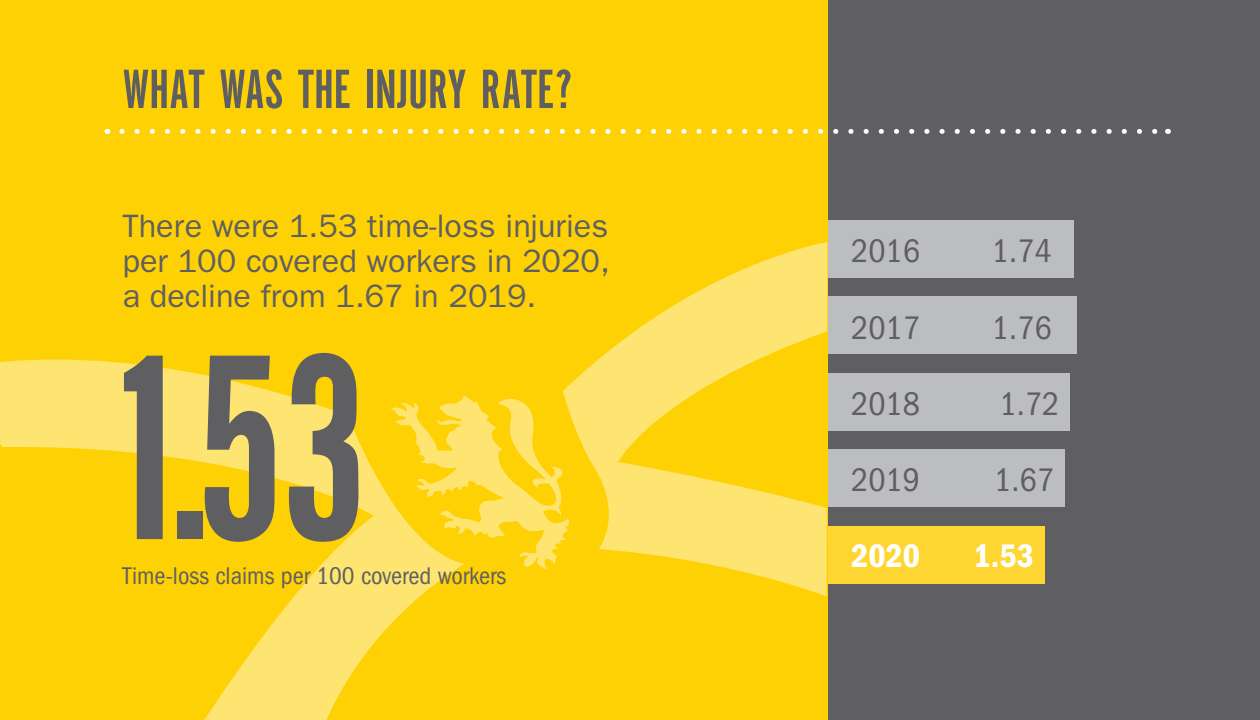
<style>
.page{position:relative;width:1260px;height:720px;background:#fff}
.page>*{position:absolute;margin:0;border:0;box-sizing:border-box;transform-origin:0 0}
.text_info{font:275px "Alternate Gothic EF No One";color:#5f5f62}
.text_info-2{font:57.5px "Alternate Gothic EF No One";color:#5f5f62}
.text_charts{font:condensed 33.75px "Franklin Gothic";color:#5f5f62}
.text_charts-2{font:600 condensed 33.75px "Franklin Gothic";color:#fff}
.text_info-3{font:32.5px/35px "Franklin Gothic";color:#5f5f62;text-align:justify}
.text_charts-3{font:condensed 25px "Franklin Gothic";color:#5f5f62}
</style>
<div class="page">
<div style="left:490px;top:0;width:770px;height:720px;background:#5f5f62"></div>
<div style="left:828px;top:527px;width:217px;height:57px;background:#ffd631"></div>
<div style="left:828px;top:220px;width:246px;height:57px;background:#bcbdc0"></div>
<div style="left:828px;top:296px;width:249px;height:58px;background:#bcbdc0"></div>
<div style="left:828px;top:373px;width:242px;height:58px;background:#bcbdc0"></div>
<div style="left:828px;top:450px;width:236px;height:57px;background:#bcbdc0"></div>
<div style="left:0;top:0;width:828px;height:720px;background:#fed105"></div>
<svg style="left:122px;top:129px;width:1036px;height:5px"></svg>
<svg style="left:0;top:359px;width:455px;height:361px"></svg>
<svg style="left:563px;top:242px;width:265px;height:354px"></svg>
<svg style="left:390px;top:393px;width:180px;height:177px"></svg>
<p class="text_info-2" style="left:122px;top:60px;width:452px">WHAT WAS THE INJURY RATE?</p>
<p class="text_info-3" style="left:122px;top:208px;width:489px">There were 1.53 time-loss injuries per 100 covered workers in 2020, a decline from 1.67 in 2019.</p>
<p class="text_info" style="left:101px;top:310px;width:272px">1.53</p>
<p class="text_charts-3" style="left:122px;top:562px;width:385px">Time-loss claims per 100 covered workers</p>
<p class="text_charts" style="left:851px;top:231px;width:71px">2016</p>
<p class="text_charts" style="left:992px;top:231px;width:61px">1.74</p>
<p class="text_charts" style="left:851px;top:309px;width:71px">2017</p>
<p class="text_charts" style="left:992px;top:309px;width:61px">1.76</p>
<p class="text_charts" style="left:851px;top:385px;width:71px">2018</p>
<p class="text_charts" style="left:1000px;top:385px;width:61px">1.72</p>
<p class="text_charts" style="left:851px;top:461px;width:71px">2019</p>
<p class="text_charts" style="left:994px;top:461px;width:61px">1.67</p>
<p class="text_charts-2" style="left:851px;top:537px;width:71px">2020</p>
<p class="text_charts-2" style="left:974px;top:537px;width:62px">1.53</p>
</div>
